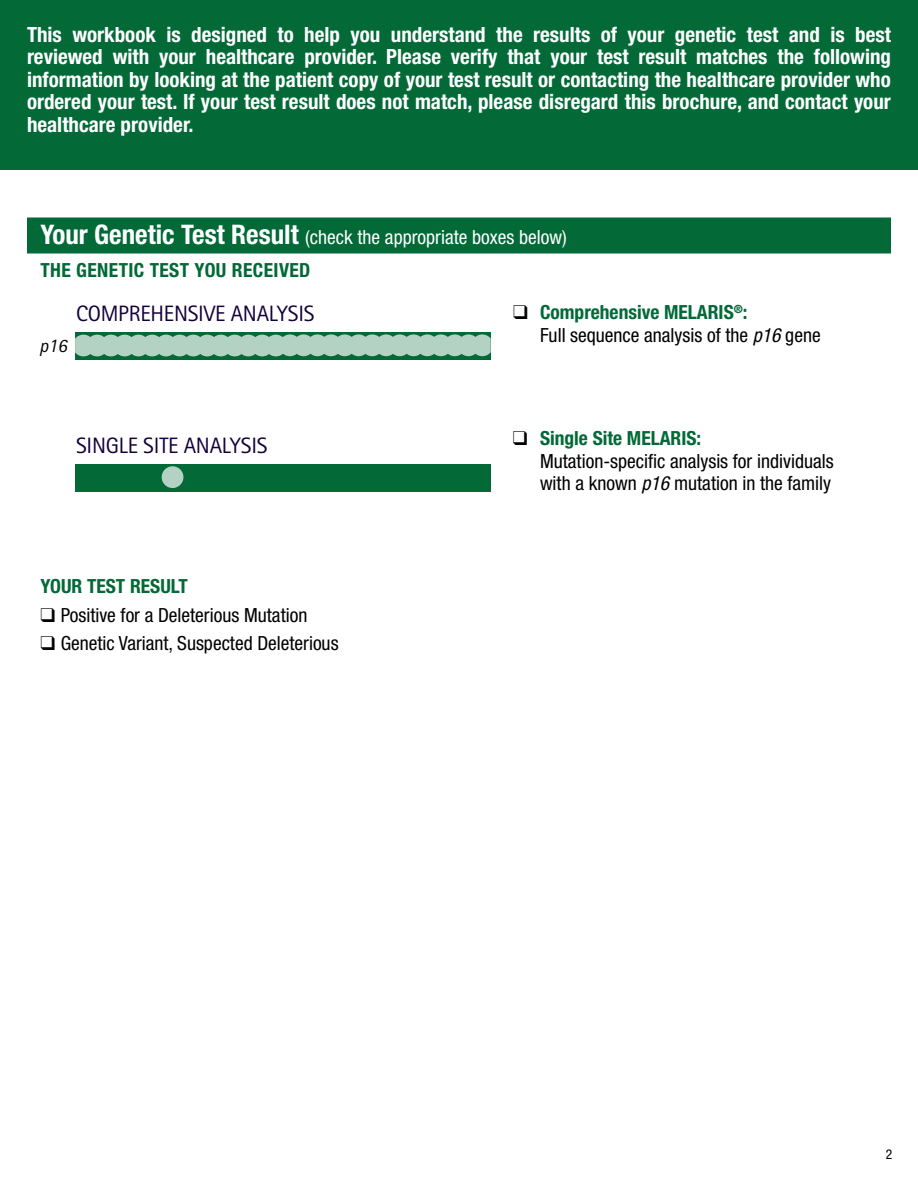
<style>
.page{position:relative;width:918px;height:1188px;background:#fff}
.page>*{position:absolute;margin:0;border:0;box-sizing:border-box;transform-origin:0 0}
.t1{font:22.2px "Rotis Sans Serif";letter-spacing:-.01em;color:#14003b}
.t2{font:700 condensed 21px/22.5px "Helvetica Neue LT Std";color:#fff;text-align:justify}
.t3{font:condensed 19.5px/22.5px "Helvetica Neue LT Std";color:#000}
.t4{font:condensed 19.5px/33px "Helvetica Neue LT Std";color:#fff}
.t5{font:700 condensed 19.5px "Helvetica Neue LT Std";color:#026937}
.t6{font:italic 18.9px "Rotis Sans Serif";color:#000}
.t7{font:condensed 13.5px "Helvetica Neue LT Std";color:#000}
.s1{font-weight:700;font-size:27px}
.s2{font-weight:700;color:#026937}
.s3{font-style:italic}
</style>
<div class="page">
<div style="left:0;top:0;width:918px;height:170px;background:#026937"></div>
<div style="left:27px;top:217px;width:864px;height:36px;background:#026937"></div>
<svg style="left:75px;top:332px;width:416px;height:28px;background:#0a6e3d"></svg>
<div style="left:100px;top:335px;width:22px;height:21px;background:#b3d2c3;border-radius:50%"></div>
<div style="left:128px;top:335px;width:21px;height:21px;background:#b3d2c3;border-radius:50%"></div>
<div style="left:155px;top:335px;width:22px;height:21px;background:#b3d2c3;border-radius:50%"></div>
<div style="left:182px;top:335px;width:22px;height:21px;background:#b3d2c3;border-radius:50%"></div>
<div style="left:210px;top:335px;width:22px;height:21px;background:#b3d2c3;border-radius:50%"></div>
<div style="left:237px;top:335px;width:22px;height:21px;background:#b3d2c3;border-radius:50%"></div>
<div style="left:265px;top:335px;width:22px;height:21px;background:#b3d2c3;border-radius:50%"></div>
<div style="left:251px;top:335px;width:22px;height:21px;background:#b3d2c3;border-radius:50%"></div>
<div style="left:224px;top:335px;width:22px;height:21px;background:#b3d2c3;border-radius:50%"></div>
<div style="left:196px;top:335px;width:22px;height:21px;background:#b3d2c3;border-radius:50%"></div>
<div style="left:169px;top:335px;width:22px;height:21px;background:#b3d2c3;border-radius:50%"></div>
<div style="left:141px;top:335px;width:22px;height:21px;background:#b3d2c3;border-radius:50%"></div>
<div style="left:114px;top:335px;width:22px;height:21px;background:#b3d2c3;border-radius:50%"></div>
<div style="left:86px;top:335px;width:22px;height:21px;background:#b3d2c3;border-radius:50%"></div>
<div style="left:75px;top:464px;width:416px;height:27px;background:#026937"></div>
<div style="left:162px;top:466px;width:21px;height:22px;background:#b3d2c3;border-radius:50%"></div>
<div style="left:279px;top:334px;width:22px;height:22px;background:#b3d2c3;border-radius:50%"></div>
<div style="left:307px;top:334px;width:21px;height:22px;background:#b3d2c3;border-radius:50%"></div>
<div style="left:334px;top:334px;width:22px;height:22px;background:#b3d2c3;border-radius:50%"></div>
<div style="left:361px;top:334px;width:22px;height:22px;background:#b3d2c3;border-radius:50%"></div>
<div style="left:389px;top:334px;width:22px;height:22px;background:#b3d2c3;border-radius:50%"></div>
<div style="left:416px;top:334px;width:22px;height:22px;background:#b3d2c3;border-radius:50%"></div>
<div style="left:444px;top:334px;width:22px;height:22px;background:#b3d2c3;border-radius:50%"></div>
<div style="left:458px;top:334px;width:21px;height:22px;background:#b3d2c3;border-radius:50%"></div>
<div style="left:430px;top:334px;width:22px;height:22px;background:#b3d2c3;border-radius:50%"></div>
<div style="left:403px;top:334px;width:22px;height:22px;background:#b3d2c3;border-radius:50%"></div>
<div style="left:375px;top:334px;width:22px;height:22px;background:#b3d2c3;border-radius:50%"></div>
<div style="left:348px;top:334px;width:22px;height:22px;background:#b3d2c3;border-radius:50%"></div>
<div style="left:320px;top:334px;width:22px;height:22px;background:#b3d2c3;border-radius:50%"></div>
<div style="left:293px;top:334px;width:21px;height:22px;background:#b3d2c3;border-radius:50%"></div>
<svg style="left:75px;top:335px;width:19px;height:21px"></svg>
<svg style="left:471px;top:334px;width:20px;height:22px"></svg>
<p class="t2" style="left:27px;top:23px;width:866px">This workbook is designed to help you understand the results of your genetic test and is best reviewed with your healthcare provider. Please verify that your test result matches the following information by looking at the patient copy of your test result or contacting the healthcare provider who ordered your test. If your test result does not match, please disregard this brochure, and contact your healthcare provider.</p>
<p class="t4" style="left:40px;top:221px;width:528px"><span class="s1">Your Genetic Test Result</span> (check the appropriate boxes below)<br><span class="s2">THE GENETIC TEST YOU RECEIVED</span></p>
<p class="t3" style="left:540px;top:301px;width:282px;text-indent:-27px">❑ <span class="s2">Comprehensive MELARIS</span><sup>®</sup><span class="s2">:<br></span>Full sequence analysis of the <span class="s3">p16</span> gene</p>
<p class="t1" style="left:76px;top:301px;width:240px">COMPREHENSIVE ANALYSIS</p>
<p class="t6" style="left:39px;top:335px;width:30px">p16</p>
<p class="t1" style="left:76px;top:432px;width:193px">SINGLE SITE ANALYSIS</p>
<p class="t5" style="left:41px;top:574px;width:149px">YOUR TEST RESULT</p>
<p class="t3" style="left:41px;top:603px;width:268px">❑ Positive for a Deleterious Mutation</p>
<p class="t3" style="left:41px;top:632px;width:300px">❑ Genetic Variant, Suspected Deleterious</p>
<p class="t3" style="left:540px;top:427px;width:295px;text-indent:-27px">❑ <span class="s2">Single Site MELARIS:<br></span>Mutation-specific analysis for individuals with a known <span class="s3">p16</span> mutation in the family</p>
<p class="t7" style="left:886px;top:1147px;width:8px">2</p>
</div>
